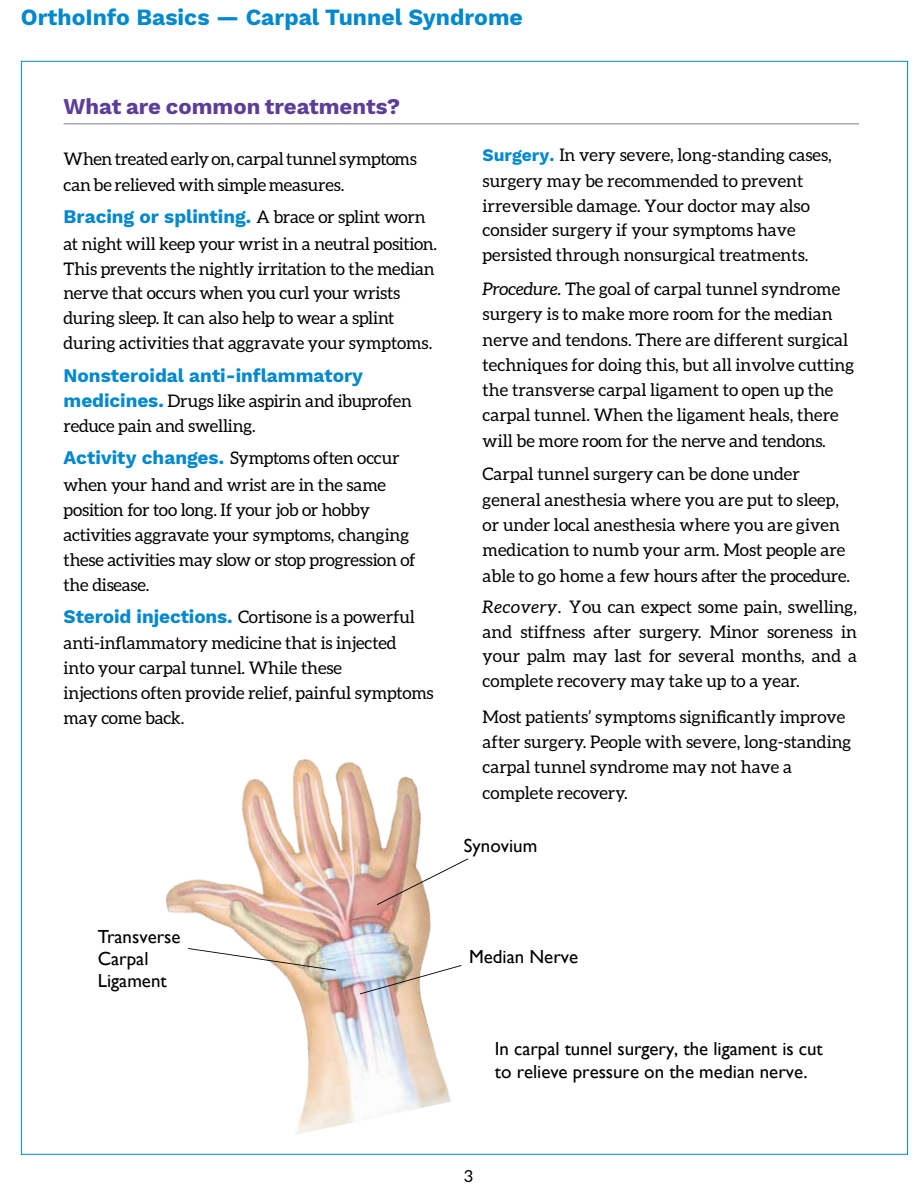
<style>
.page{position:relative;width:918px;height:1188px;background:#fff}
.page>*{position:absolute;margin:0;border:0;box-sizing:border-box;transform-origin:0 0}
.t1{font:700 22.95px "Work Sans";color:#0088ce}
.t2{font:700 22.05px "Work Sans";color:#5c3e98}
.t3{font:18.9px/22.4px "Gill Sans";letter-spacing:-.005em;color:#000}
.t4{font:700 18.9px "Work Sans";color:#0088ce}
.t5{font:17.4px/25.3px "Aleo";color:#000}
.t6{font:16.5px "Aleo";color:#000}
.s1{font-family:"Aleo";font-weight:400;font-size:17.4px;color:#000}
.s2{font-family:"Work Sans";font-weight:700;font-size:18.9px;color:#0088ce}
.s3{font-family:"Work Sans";font-weight:700;color:#0089ce}
.s4{font-style:italic}
</style>
<div class="page">
<hr style="left:64px;top:124px;width:795px;height:1px;background:#7e8083">
<img style="left:166px;top:758px;width:285px;height:377px">
<svg style="left:187px;top:948px;width:150px;height:23px"></svg>
<img style="left:359px;top:964px;width:103px;height:31px">
<svg style="left:376px;top:858px;width:93px;height:48px"></svg>
<h1 class="t1" style="left:21px;top:4px;width:503px">OrthoInfo Basics — Carpal Tunnel Syndrome</h1>
<p class="t2" style="left:64px;top:94px;width:338px">What are common treatments?</p>
<p class="t5" style="left:64px;top:146px;width:355px">When treated early on, carpal tunnel symptoms can be relieved with simple measures.</p>
<p class="t4" style="left:64px;top:206px;width:364px">Bracing or splinting. <span class="s1">A brace or splint worn</span></p>
<p class="t5" style="left:64px;top:231px;width:375px;line-height:24.9px">at night will keep your wrist in a neutral position.<br>This prevents the nightly irritation to the median nerve that occurs when you curl your wrists during sleep. It can also help to wear a splint during activities that aggravate your symptoms.</p>
<p class="t4" style="left:64px;top:365px;width:301px">Nonsteroidal anti-inflammatory</p>
<p class="t5" style="left:64px;top:389px;width:350px;line-height:24.5px"><span class="s2">medicines.</span> Drugs like aspirin and ibuprofen reduce pain and swelling.</p>
<p class="t5" style="left:64px;top:444px;width:337px;line-height:26.7px"><span class="s2">Activity changes.</span> Symptoms often occur when your hand and wrist are in the same</p>
<p class="t5" style="left:64px;top:497px;width:354px;line-height:24.9px">position for too long. If your job or hobby activities aggravate your symptoms, changing these activities may slow or stop progression of the disease.</p>
<p class="t5" style="left:64px;top:603px;width:353px;line-height:26.5px"><span class="s2">Steroid injections.</span> Cortisone is a powerful anti-inflammatory medicine that is injected</p>
<p class="t5" style="left:64px;top:655px;width:372px;line-height:24.9px">into your carpal tunnel. While these<br>injections often provide relief, painful symptoms may come back.</p>
<p class="t5" style="left:483px;top:142px;width:351px"><span class="s3">Surgery.</span> In very severe, long-standing cases, surgery may be recommended to prevent irreversible damage. Your doctor may also consider surgery if your symptoms have persisted through nonsurgical treatments.</p>
<p class="t5" style="left:483px;top:276px;width:373px"><span class="s4">Procedure.</span> The goal of carpal tunnel syndrome surgery is to make more room for the median nerve and tendons. There are different surgical techniques for doing this, but all involve cutting the transverse carpal ligament to open up the carpal tunnel. When the ligament heals, there will be more room for the nerve and tendons.</p>
<p class="t5" style="left:483px;top:461px;width:369px">Carpal tunnel surgery can be done under general anesthesia where you are put to sleep, or under local anesthesia where you are given medication to numb your arm. Most people are able to go home a few hours after the procedure.</p>
<p class="t5" style="left:483px;top:594px;width:376px;line-height:24.8px;text-align:justify"><span class="s4">Recovery.</span> You can expect some pain, swelling, and stiffness after surgery. Minor soreness in your palm may last for several months, and a complete recovery may take up to a year.</p>
<p class="t5" style="left:483px;top:704px;width:370px">Most patients’ symptoms significantly improve after surgery. People with severe, long-standing carpal tunnel syndrome may not have a complete recovery.</p>
<p class="t3" style="left:464px;top:835px;width:75px">Synovium</p>
<p class="t3" style="left:98px;top:925px;width:84px">Transverse<br>Carpal<br>Ligament</p>
<p class="t3" style="left:469px;top:946px;width:111px">Median Nerve</p>
<p class="t3" style="left:495px;top:1038px;width:329px">In carpal tunnel surgery, the ligament is cut to relieve pressure on the median nerve.</p>
<p class="t6" style="left:464px;top:1167px;width:10px">3</p>
</div>
